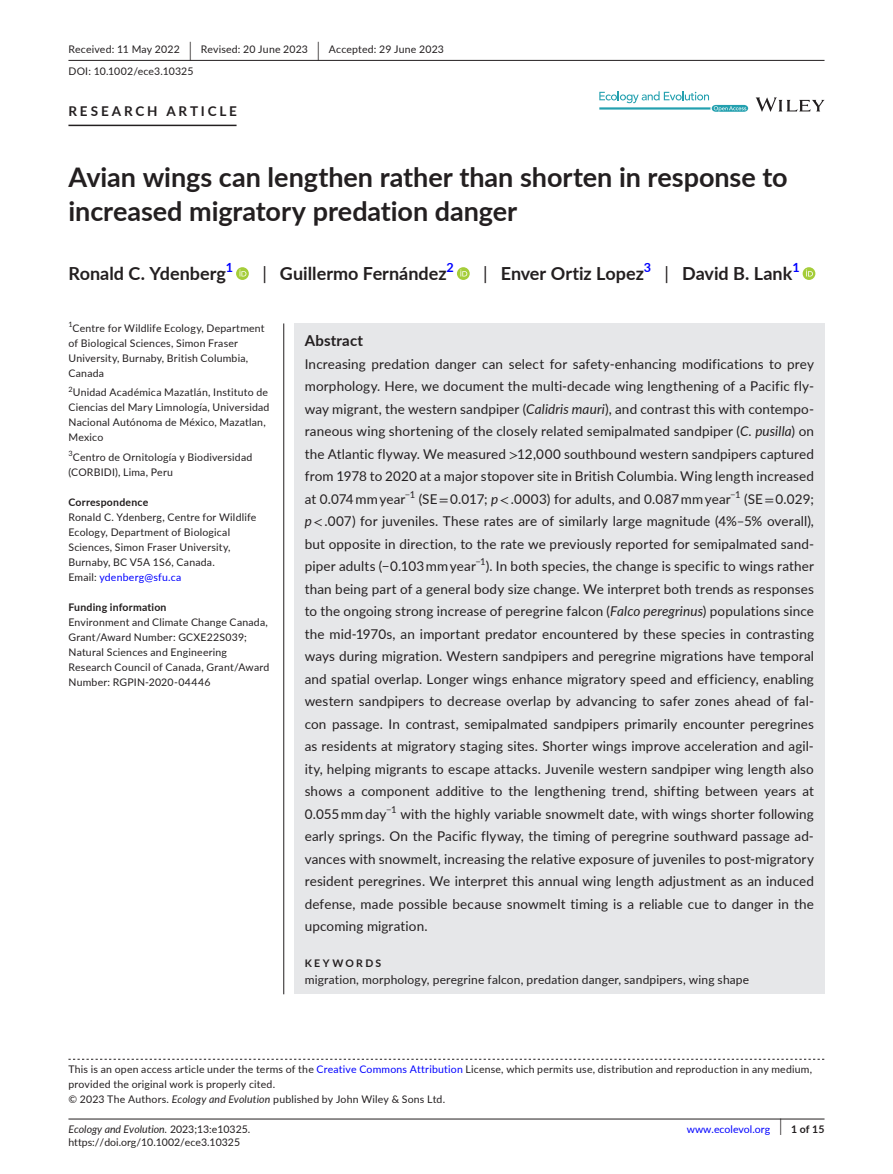
<style>
.page{position:relative;width:893px;height:1174px;background:#fff}
.page>*{position:absolute;margin:0;border:0;box-sizing:border-box;transform-origin:0 0}
.t1{font:700 27px/34.5px "Lato";color:#231f20}
.t2{font:700 18px "Lato";color:#231f20}
.t3{font:700 15px "Lato";letter-spacing:.015em;color:#231f20}
.t4{font:13.5px/22.5px "Lato";letter-spacing:.01em;color:#231f20;text-align:justify}
.t5{font:700 13.5px "Lato";letter-spacing:.21em;color:#231f20}
.t6{font:700 12.6px "Lato";color:#00f}
.t7{font:12px "Lato";letter-spacing:.015em;color:#231f20}
.t8{font:10.5px/15px "Lato";letter-spacing:.02em;color:#231f20}
.t9{font:700 10.5px "Lato";letter-spacing:.02em;color:#231f20}
.t10{font:italic 10.5px "Lato";color:#231f20}
.t11{font:10.5px "Lato";color:#231f20}
.t12{font:10.5px "Lato";color:#00f}
.t13{font:700 10.5px "Lato";letter-spacing:.22em;color:#231f20}
.t14{font:9.45px "Lato";color:#231f20}
.t15{font:7.35px "Lato";color:#231f20}
.s1{font-size:19.65px}
.s2{font-weight:400}
.s3{color:#00f}
.s4{font-style:italic}
.s5{font-family:"STIX"}
.s6{font-style:normal}
.s7{font-weight:400;font-size:17.4px}
</style>
<div class="page">
<hr style="left:68px;top:1118px;width:756px;height:1px;background:#231f20">
<svg style="left:756px;top:97px;width:68px;height:15px"></svg>
<svg style="left:599px;top:91px;width:149px;height:21px"></svg>
<hr style="left:68px;top:60px;width:756px;height:1px;background:#231f20">
<hr style="left:68px;top:125px;width:169px;height:1px;background:#231f20">
<svg style="left:236px;top:267px;width:13px;height:13px"></svg>
<svg style="left:239px;top:269px;width:7px;height:7px"></svg>
<svg style="left:457px;top:267px;width:13px;height:13px"></svg>
<svg style="left:460px;top:269px;width:7px;height:7px"></svg>
<svg style="left:803px;top:267px;width:12px;height:13px"></svg>
<svg style="left:806px;top:269px;width:7px;height:7px"></svg>
<svg style="left:68px;top:1058px;width:756px;height:1px"></svg>
<div style="left:294px;top:323px;width:530px;height:671px;background:#e6e7e9"></div>
<hr style="left:283px;top:323px;width:1px;height:671px;background:#231f20">
<p class="t8" style="left:68px;top:38px;width:377px;line-height:21.8px">Received: 11 May 2022 <span class="s1">|</span> Revised: 20 June 2023 <span class="s1">|</span> Accepted: 29 June 2023<br>DOI: 10.1002/ece3.10325</p>
<p class="t5" style="left:68px;top:101px;width:170px">RESEARCH ARTICLE</p>
<h1 class="t1" style="left:68px;top:159px;width:721px">Avian wings can lengthen rather than shorten in response to increased migratory predation danger</h1>
<h2 class="t2" style="left:68px;top:260px;width:159px">Ronald C. Ydenberg</h2>
<p class="t6" style="left:226px;top:258px;width:9px">1</p>
<h2 class="t2" style="left:262px;top:260px;width:186px"><span class="s2">|</span> Guillermo Fernández</h2>
<p class="t6" style="left:447px;top:258px;width:9px">2</p>
<h2 class="t2" style="left:483px;top:260px;width:162px"><span class="s2">|</span> Enver Ortiz Lopez</h2>
<p class="t6" style="left:644px;top:258px;width:9px">3</p>
<h2 class="t2" style="left:665px;top:260px;width:129px"><span class="s2">|</span> David B. Lank</h2>
<p class="t6" style="left:792px;top:258px;width:9px">1</p>
<p class="t15" style="left:68px;top:319px;width:6px">1</p>
<p class="t8" style="left:68px;top:320px;width:198px;text-indent:4px">Centre for Wildlife Ecology, Department of Biological Sciences, Simon Fraser<br>University, Burnaby, British Columbia,<br>Canada</p>
<p class="t15" style="left:68px;top:384px;width:6px">2</p>
<p class="t8" style="left:68px;top:385px;width:203px;text-indent:4px">Unidad Académica Mazatlán, Instituto de Ciencias del Mary Limnología, Universidad Nacional Autónoma de México, Mazatlan, Mexico</p>
<p class="t8" style="left:68px;top:449px;width:185px"><sup>3</sup>Centro de Ornitología y Biodiversidad (CORBIDI), Lima, Peru</p>
<p class="t9" style="left:68px;top:494px;width:81px">Correspondence</p>
<p class="t8" style="left:68px;top:509px;width:189px">Ronald C. Ydenberg, Centre for Wildlife Ecology, Department of Biological Sciences, Simon Fraser University, Burnaby, BC V5A 1S6, Canada.<br>Email: <span class="s3">ydenberg@sfu.ca</span></p>
<p class="t9" style="left:68px;top:599px;width:100px">Funding information</p>
<p class="t8" style="left:68px;top:614px;width:202px">Environment and Climate Change Canada, Grant/Award Number: GCXE22S039; Natural Sciences and Engineering Research Council of Canada, Grant/Award Number: RGPIN-2020-04446</p>
<p class="t3" style="left:305px;top:329px;width:60px">Abstract</p>
<p class="t4" style="left:305px;top:352px;width:511px">Increasing predation danger can select for safety-enhancing modifications to prey morphology. Here, we document the multi-decade wing lengthening of a Pacific fly&shy;way migrant, the western sandpiper (<span class="s4">Calidris mauri</span>), and contrast this with contempo&shy;raneous wing shortening of the closely related semipalmated sandpiper (<span class="s4">C. pusilla</span>) on the Atlantic flyway. We measured <span class="s5">&gt;</span>12,000 southbound western sandpipers captured from 1978 to 2020 at a major stopover site in British Columbia. Wing length increased at 0.074 mm year</p>
<p class="t14" style="left:405px;top:487px;width:12px">−1</p>
<p class="t4" style="left:419px;top:487px;width:314px">(SE <span class="s5">=</span> 0.017; <span class="s4">p</span><span class="s5">&lt;</span> .0003) for adults, and 0.087 mm year</p>
<p class="t14" style="left:730px;top:487px;width:12px">−1</p>
<p class="t4" style="left:305px;top:487px;width:511px;text-indent:439px">(SE <span class="s5">=</span> 0.029; <span class="s4">p</span><span class="s5">&lt;</span> .007) for juveniles. These rates are of similarly large magnitude (4%–5% overall), but opposite in direction, to the rate we previously reported for semipalmated sand&shy;piper adults (−0.103 mm year</p>
<p class="t14" style="left:475px;top:555px;width:12px">−1</p>
<p class="t4" style="left:305px;top:554px;width:511px;text-indent:181px">). In both species, the change is specific to wings rather than being part of a general body size change. We interpret both trends as responses to the ongoing strong increase of peregrine falcon (<span class="s4">Falco peregrinus</span>) populations since the mid-1970s, an important predator encountered by these species in contrasting ways during migration. Western sandpipers and peregrine migrations have temporal and spatial overlap. Longer wings enhance migratory speed and efficiency, enabling western sandpipers to decrease overlap by advancing to safer zones ahead of fal&shy;con passage. In contrast, semipalmated sandpipers primarily encounter peregrines as residents at migratory staging sites. Shorter wings improve acceleration and agil&shy;ity, helping migrants to escape attacks. Juvenile western sandpiper wing length also shows a component additive to the lengthening trend, shifting between years at 0.055 mm day</p>
<p class="t14" style="left:386px;top:802px;width:12px">−1</p>
<p class="t4" style="left:305px;top:802px;width:511px;text-indent:96px">with the highly variable snowmelt date, with wings shorter following early springs. On the Pacific flyway, the timing of peregrine southward passage ad&shy;vances with snowmelt, increasing the relative exposure of juveniles to post-migratory resident peregrines. We interpret this annual wing length adjustment as an induced defense, made possible because snowmelt timing is a reliable cue to danger in the upcoming migration.</p>
<p class="t13" style="left:305px;top:955px;width:78px">KEYWORDS</p>
<p class="t7" style="left:305px;top:970px;width:446px">migration, morphology, peregrine falcon, predation danger, sandpipers, wing shape</p>
<p class="t8" style="left:68px;top:1061px;width:745px">This is an open access article under the terms of the <span class="s3">Creative Commons Attribution</span> License, which permits use, distribution and reproduction in any medium, provided the original work is properly cited.<br>© 2023 The Authors. <span class="s4">Ecology and Evolution</span> published by John Wiley &amp; Sons Ltd.</p>
<p class="t10" style="left:68px;top:1121px;width:183px">Ecology and Evolution. <span class="s6">2023;13:e10325.</span></p>
<p class="t9" style="left:779px;top:1121px;width:46px"><span class="s7">|</span> 1 of 15</p>
<p class="t11" style="left:68px;top:1135px;width:173px">https://doi.org/10.1002/ece3.10325</p>
<p class="t12" style="left:687px;top:1121px;width:85px">www.ecolevol.org</p>
</div>
